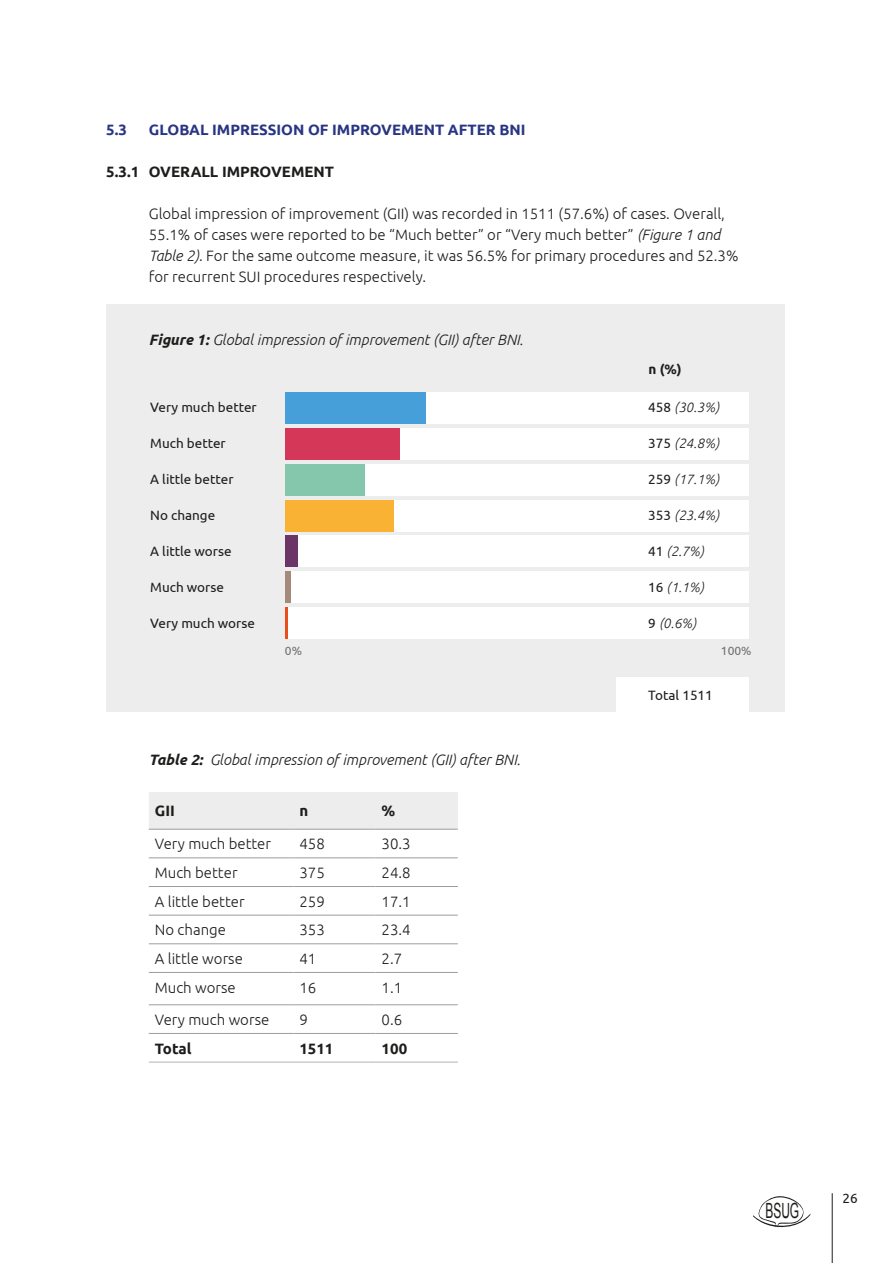
<style>
.page{position:relative;width:893px;height:1263px;background:#fff}
.page>*{position:absolute;margin:0;border:0;box-sizing:border-box;transform-origin:0 0}
.t1{font:21px "Arial";color:#1d1d1b;scale:.57 1}
.t2{font:300 15px/21px "Ubuntu";color:#1d1d1b}
.t3{font:italic 300 15px "Ubuntu";color:#1d1d1b}
.t4{font:700 15px "Ubuntu";color:#283583}
.t5{font:700 15px "Ubuntu";color:#1d1d1b}
.t6{font:13.5px "Ubuntu";color:#1d1d1b}
.t7{font:italic 300 13.5px "Ubuntu";color:#1d1d1b}
.t8{font:700 13.5px "Ubuntu";color:#1d1d1b}
.t9{font:12px "Ubuntu";color:#706f6f}
.s1{font-style:italic}
.s2{font-weight:700}
.s3{font-weight:400;font-style:normal}
</style>
<div class="page">
<svg style="left:753px;top:1196px;width:57px;height:32px"></svg>
<hr style="left:832px;top:1193px;width:1px;height:70px;background:#1d1d1b">
<div style="left:106px;top:304px;width:679px;height:408px;background:#ededed"></div>
<div style="left:285px;top:428px;width:464px;height:32px;background:#fff"></div>
<div style="left:285px;top:392px;width:464px;height:31px;background:#fff"></div>
<div style="left:285px;top:464px;width:464px;height:31px;background:#fff"></div>
<div style="left:285px;top:500px;width:464px;height:32px;background:#fff"></div>
<div style="left:285px;top:536px;width:464px;height:31px;background:#fff"></div>
<div style="left:285px;top:571px;width:464px;height:32px;background:#fff"></div>
<div style="left:285px;top:607px;width:464px;height:31px;background:#fff"></div>
<div style="left:285px;top:392px;width:141px;height:31px;background:#469fd8"></div>
<div style="left:285px;top:428px;width:115px;height:32px;background:#d43758"></div>
<div style="left:285px;top:464px;width:79px;height:31px;background:#84c7ac"></div>
<div style="left:285px;top:500px;width:109px;height:32px;background:#f9b234"></div>
<div style="left:285px;top:571px;width:5px;height:32px;background:#a48a7a"></div>
<hr style="left:285px;top:607px;width:3px;height:31px;background:#e94e1b">
<div style="left:285px;top:536px;width:13px;height:31px;background:#6c3567"></div>
<div style="left:617px;top:677px;width:132px;height:37px;background:#fff"></div>
<div style="left:149px;top:792px;width:309px;height:37px;background:#ededed"></div>
<hr style="left:149px;top:857px;width:144px;height:1px;background:#9d9d9c">
<hr style="left:293px;top:857px;width:83px;height:1px;background:#9d9d9c">
<hr style="left:376px;top:857px;width:82px;height:1px;background:#9d9d9c">
<hr style="left:149px;top:886px;width:144px;height:1px;background:#9d9d9c">
<hr style="left:293px;top:886px;width:83px;height:1px;background:#9d9d9c">
<hr style="left:376px;top:886px;width:82px;height:1px;background:#9d9d9c">
<hr style="left:149px;top:915px;width:144px;height:1px;background:#9d9d9c">
<hr style="left:293px;top:915px;width:83px;height:1px;background:#9d9d9c">
<hr style="left:376px;top:915px;width:82px;height:1px;background:#9d9d9c">
<hr style="left:149px;top:943px;width:144px;height:1px;background:#9d9d9c">
<hr style="left:293px;top:943px;width:83px;height:1px;background:#9d9d9c">
<hr style="left:376px;top:943px;width:82px;height:1px;background:#9d9d9c">
<hr style="left:149px;top:972px;width:144px;height:1px;background:#9d9d9c">
<hr style="left:293px;top:972px;width:83px;height:1px;background:#9d9d9c">
<hr style="left:376px;top:972px;width:82px;height:1px;background:#9d9d9c">
<hr style="left:149px;top:1004px;width:144px;height:1px;background:#9d9d9c">
<hr style="left:293px;top:1004px;width:83px;height:1px;background:#9d9d9c">
<hr style="left:376px;top:1004px;width:82px;height:1px;background:#9d9d9c">
<hr style="left:149px;top:1033px;width:144px;height:1px;background:#9d9d9c">
<hr style="left:293px;top:1033px;width:83px;height:1px;background:#9d9d9c">
<hr style="left:376px;top:1033px;width:82px;height:1px;background:#9d9d9c">
<hr style="left:149px;top:829px;width:144px;height:1px;background:#9d9d9c">
<hr style="left:293px;top:829px;width:83px;height:1px;background:#9d9d9c">
<hr style="left:376px;top:829px;width:82px;height:1px;background:#9d9d9c">
<hr style="left:149px;top:1062px;width:144px;height:1px;background:#b3b2b2">
<hr style="left:293px;top:1062px;width:83px;height:1px;background:#b3b2b2">
<hr style="left:376px;top:1062px;width:82px;height:1px;background:#b3b2b2">
<p class="t4" style="left:106px;top:121px;width:22px">5.3</p>
<p class="t4" style="left:149px;top:121px;width:378px">GLOBAL IMPRESSION OF IMPROVEMENT AFTER BNI</p>
<p class="t5" style="left:106px;top:163px;width:229px">5.3.1 OVERALL IMPROVEMENT</p>
<p class="t2" style="left:149px;top:203px;width:591px">Global impression of improvement (GII) was recorded in 1511 (57.6%) of cases. Overall, 55.1% of cases were reported to be “Much better” or “Very much better” <span class="s1">(Figure 1 and Table 2)</span>. For the same outcome measure, it was 56.5% for primary procedures and 52.3% for recurrent SUI procedures respectively.</p>
<p class="t3" style="left:149px;top:331px;width:376px"><span class="s2">Figure 1:</span> Global impression of improvement (GII) after BNI.</p>
<p class="t8" style="left:648px;top:361px;width:35px">n (%)</p>
<p class="t6" style="left:150px;top:399px;width:108px">Very much better</p>
<p class="t7" style="left:648px;top:399px;width:72px"><span class="s3">458</span> (30.3%)</p>
<p class="t6" style="left:150px;top:435px;width:77px">Much better</p>
<p class="t7" style="left:648px;top:435px;width:72px"><span class="s3">375</span> (24.8%)</p>
<p class="t6" style="left:150px;top:471px;width:85px">A little better</p>
<p class="t7" style="left:648px;top:471px;width:72px"><span class="s3">259</span> (17.1%)</p>
<p class="t6" style="left:150px;top:507px;width:67px">No change</p>
<p class="t7" style="left:648px;top:507px;width:72px"><span class="s3">353</span> (23.4%)</p>
<p class="t6" style="left:150px;top:543px;width:83px">A little worse</p>
<p class="t7" style="left:648px;top:543px;width:57px"><span class="s3">41</span> (2.7%)</p>
<p class="t6" style="left:150px;top:579px;width:75px">Much worse</p>
<p class="t7" style="left:648px;top:579px;width:57px"><span class="s3">16</span> (1.1%)</p>
<p class="t6" style="left:150px;top:615px;width:106px">Very much worse</p>
<p class="t7" style="left:648px;top:615px;width:49px"><span class="s3">9</span> (0.6%)</p>
<p class="t9" style="left:285px;top:644px;width:19px">0%</p>
<p class="t9" style="left:721px;top:644px;width:32px">100%</p>
<p class="t3" style="left:149px;top:751px;width:373px"><span class="s2">Table 2:</span> Global impression of improvement (GII) after BNI.</p>
<p class="t5" style="left:155px;top:802px;width:22px">GII</p>
<p class="t5" style="left:299px;top:802px;width:10px">n</p>
<p class="t5" style="left:382px;top:802px;width:15px">%</p>
<p class="t2" style="left:155px;top:833px;width:118px">Very much better</p>
<p class="t2" style="left:299px;top:833px;width:27px">458</p>
<p class="t2" style="left:382px;top:833px;width:31px">30.3</p>
<p class="t2" style="left:155px;top:862px;width:84px">Much better</p>
<p class="t2" style="left:299px;top:862px;width:27px">375</p>
<p class="t2" style="left:382px;top:862px;width:31px">24.8</p>
<p class="t2" style="left:155px;top:890px;width:91px">A little better</p>
<p class="t2" style="left:299px;top:890px;width:27px">259</p>
<p class="t2" style="left:382px;top:890px;width:31px">17.1</p>
<p class="t2" style="left:155px;top:919px;width:73px">No change</p>
<p class="t2" style="left:299px;top:919px;width:27px">353</p>
<p class="t2" style="left:382px;top:919px;width:31px">23.4</p>
<p class="t2" style="left:155px;top:948px;width:90px">A little worse</p>
<p class="t2" style="left:299px;top:948px;width:18px">41</p>
<p class="t2" style="left:382px;top:948px;width:22px">2.7</p>
<p class="t2" style="left:155px;top:976px;width:82px">Much worse</p>
<p class="t2" style="left:299px;top:976px;width:18px">16</p>
<p class="t2" style="left:382px;top:976px;width:22px">1.1</p>
<p class="t2" style="left:155px;top:1009px;width:116px">Very much worse</p>
<p class="t2" style="left:299px;top:1009px;width:10px">9</p>
<p class="t2" style="left:382px;top:1009px;width:22px">0.6</p>
<p class="t5" style="left:155px;top:1039px;width:38px">Total</p>
<p class="t5" style="left:299px;top:1039px;width:36px">1511</p>
<p class="t5" style="left:382px;top:1039px;width:27px">100</p>
<p class="t6" style="left:648px;top:687px;width:66px">Total 1511</p>
<h1 class="t1" style="left:765px;top:1197px;width:61px">BSUG</h1>
<p class="t6" style="left:842px;top:1190px;width:17px">26</p>
</div>
